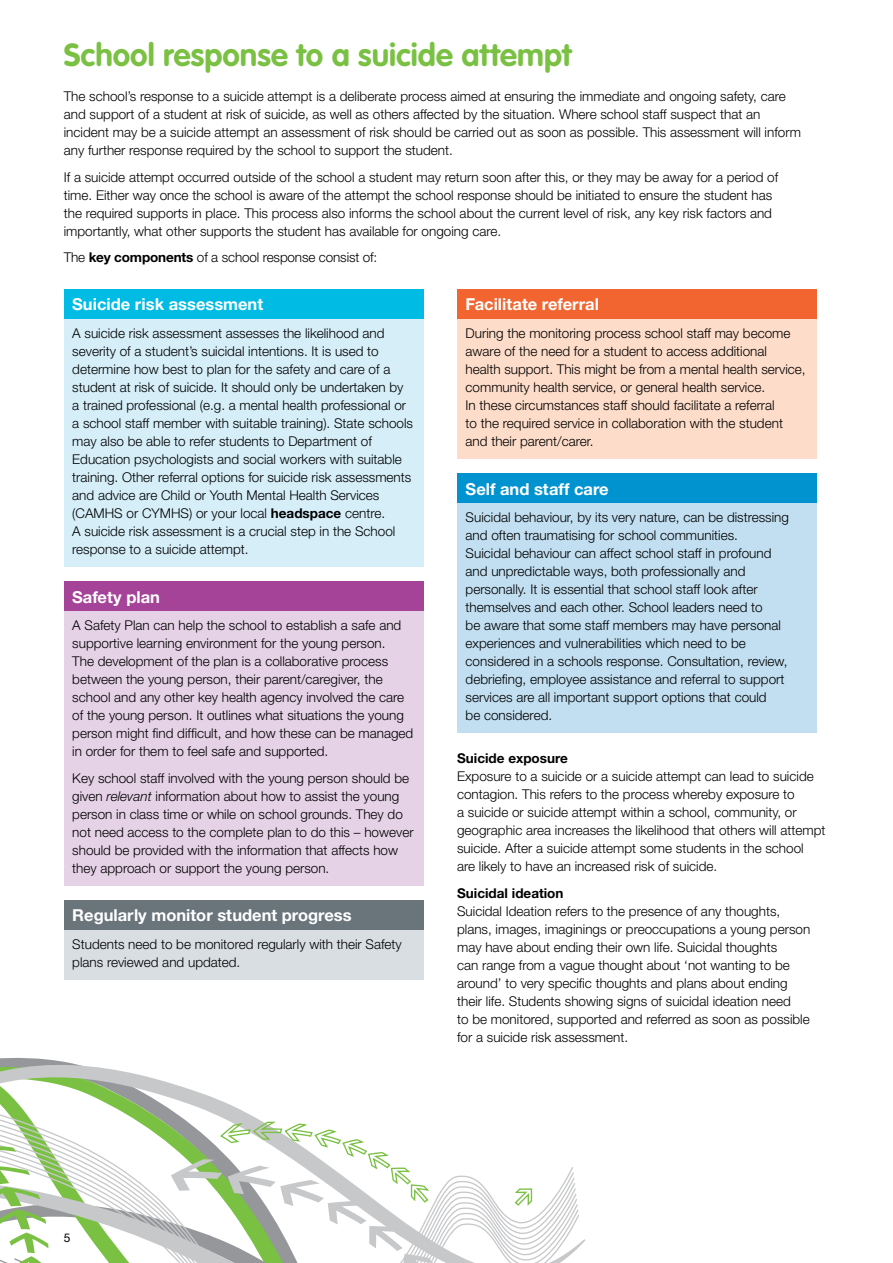
<style>
.page{position:relative;width:893px;height:1263px;background:#fff}
.page>*{position:absolute;margin:0;border:0;box-sizing:border-box;transform-origin:0 0}
.t1{font:700 31.5px "VAG Rounded";color:#7ac143}
.t2{font:700 16.5px "Helvetica Neue CE";color:#fff}
.t3{font:300 13.5px/18px "Helvetica Neue";color:#000}
.t4{font:700 13.5px "Helvetica Neue CE";color:#000}
.t5{font:12px "Helvetica Neue";color:#000}
.s1{font-family:"Helvetica Neue CE";font-weight:700}
.s2{font-style:italic}
</style>
<div class="page">
<svg style="left:0;top:1062px;width:101px;height:6px"></svg>
<svg style="left:0;top:1068px;width:131px;height:5px"></svg>
<svg style="left:0;top:1073px;width:151px;height:5px"></svg>
<svg style="left:0;top:1078px;width:173px;height:6px"></svg>
<svg style="left:0;top:1084px;width:188px;height:5px"></svg>
<svg style="left:0;top:1089px;width:261px;height:32px"></svg>
<svg style="left:0;top:1121px;width:586px;height:142px"></svg>
<div style="left:64px;top:289px;width:360px;height:30px;background:#00bce4"></div>
<div style="left:64px;top:319px;width:360px;height:248px;background:#d5eef8"></div>
<div style="left:64px;top:581px;width:360px;height:30px;background:#a54399"></div>
<div style="left:64px;top:611px;width:360px;height:274px;background:#e6d2e7"></div>
<div style="left:64px;top:900px;width:360px;height:30px;background:#6a747b"></div>
<div style="left:64px;top:930px;width:360px;height:49px;background:#d9dee2"></div>
<div style="left:457px;top:289px;width:360px;height:30px;background:#f26531"></div>
<div style="left:457px;top:319px;width:360px;height:140px;background:#fddcc9"></div>
<div style="left:457px;top:473px;width:360px;height:30px;background:#0093d0"></div>
<div style="left:457px;top:503px;width:360px;height:230px;background:#c2dff1"></div>
<h1 class="t1" style="left:64px;top:37px;width:509px">School response to a suicide attempt</h1>
<p class="t3" style="left:64px;top:87px;width:739px">The school’s response to a suicide attempt is a deliberate process aimed at ensuring the immediate and ongoing safety, care and support of a student at risk of suicide, as well as others affected by the situation. Where school staff suspect that an incident may be a suicide attempt an assessment of risk should be carried out as soon as possible. This assessment will inform any further response required by the school to support the student.</p>
<p class="t3" style="left:64px;top:168px;width:716px">If a suicide attempt occurred outside of the school a student may return soon after this, or they may be away for a period of time. Either way once the school is aware of the attempt the school response should be initiated to ensure the student has the required supports in place. This process also informs the school about the current level of risk, any key risk factors and importantly, what other supports the student has available for ongoing care.</p>
<p class="t3" style="left:64px;top:248px;width:315px">The <span class="s1">key components</span> of a school response consist of:</p>
<p class="t2" style="left:72px;top:294px;width:192px">Suicide risk assessment</p>
<p class="t3" style="left:72px;top:324px;width:342px">A suicide risk assessment assesses the likelihood and severity of a student’s suicidal intentions. It is used to determine how best to plan for the safety and care of a student at risk of suicide. It should only be undertaken by a trained professional (e.g. a mental health professional or a school staff member with suitable training). State schools may also be able to refer students to Department of Education psychologists and social workers with suitable training. Other referral options for suicide risk assessments and advice are Child or Youth Mental Health Services (CAMHS or CYMHS) or your local <span class="s1">headspace</span> centre.<br>A suicide risk assessment is a crucial step in the School response to a suicide attempt.</p>
<p class="t2" style="left:72px;top:586px;width:89px">Safety plan</p>
<p class="t3" style="left:72px;top:616px;width:343px">A Safety Plan can help the school to establish a safe and supportive learning environment for the young person.<br>The development of the plan is a collaborative process between the young person, their parent/caregiver, the school and any other key health agency involved the care of the young person. It outlines what situations the young person might find difficult, and how these can be managed in order for them to feel safe and supported.</p>
<p class="t3" style="left:72px;top:768px;width:343px">Key school staff involved with the young person should be given <span class="s2">relevant</span> information about how to assist the young person in class time or while on school grounds. They do not need access to the complete plan to do this – however should be provided with the information that affects how they approach or support the young person.</p>
<p class="t2" style="left:72px;top:905px;width:281px">Regularly monitor student progress</p>
<p class="t3" style="left:72px;top:935px;width:331px">Students need to be monitored regularly with their Safety plans reviewed and updated.</p>
<p class="t2" style="left:466px;top:294px;width:135px">Facilitate referral</p>
<p class="t3" style="left:466px;top:324px;width:342px">During the monitoring process school staff may become aware of the need for a student to access additional<br>health support. This might be from a mental health service, community health service, or general health service.<br>In these circumstances staff should facilitate a referral<br>to the required service in collaboration with the student and their parent/carer.</p>
<p class="t2" style="left:466px;top:478px;width:144px">Self and staff care</p>
<p class="t3" style="left:466px;top:508px;width:325px">Suicidal behaviour, by its very nature, can be distressing and often traumatising for school communities.<br>Suicidal behaviour can affect school staff in profound and unpredictable ways, both professionally and personally. It is essential that school staff look after themselves and each other. School leaders need to<br>be aware that some staff members may have personal experiences and vulnerabilities which need to be considered in a schools response. Consultation, review, debriefing, employee assistance and referral to support services are all important support options that could<br>be considered.</p>
<p class="t4" style="left:457px;top:750px;width:112px">Suicide exposure</p>
<p class="t3" style="left:457px;top:767px;width:370px">Exposure to a suicide or a suicide attempt can lead to suicide contagion. This refers to the process whereby exposure to<br>a suicide or suicide attempt within a school, community, or geographic area increases the likelihood that others will attempt suicide. After a suicide attempt some students in the school<br>are likely to have an increased risk of suicide.</p>
<p class="t4" style="left:457px;top:884px;width:108px">Suicidal ideation</p>
<p class="t3" style="left:457px;top:901px;width:355px">Suicidal Ideation refers to the presence of any thoughts, plans, images, imaginings or preoccupations a young person may have about ending their own life. Suicidal thoughts<br>can range from a vague thought about ‘not wanting to be around’ to very specific thoughts and plans about ending their life. Students showing signs of suicidal ideation need<br>to be monitored, supported and referred as soon as possible for a suicide risk assessment.</p>
<p class="t5" style="left:64px;top:1230px;width:8px">5</p>
</div>
